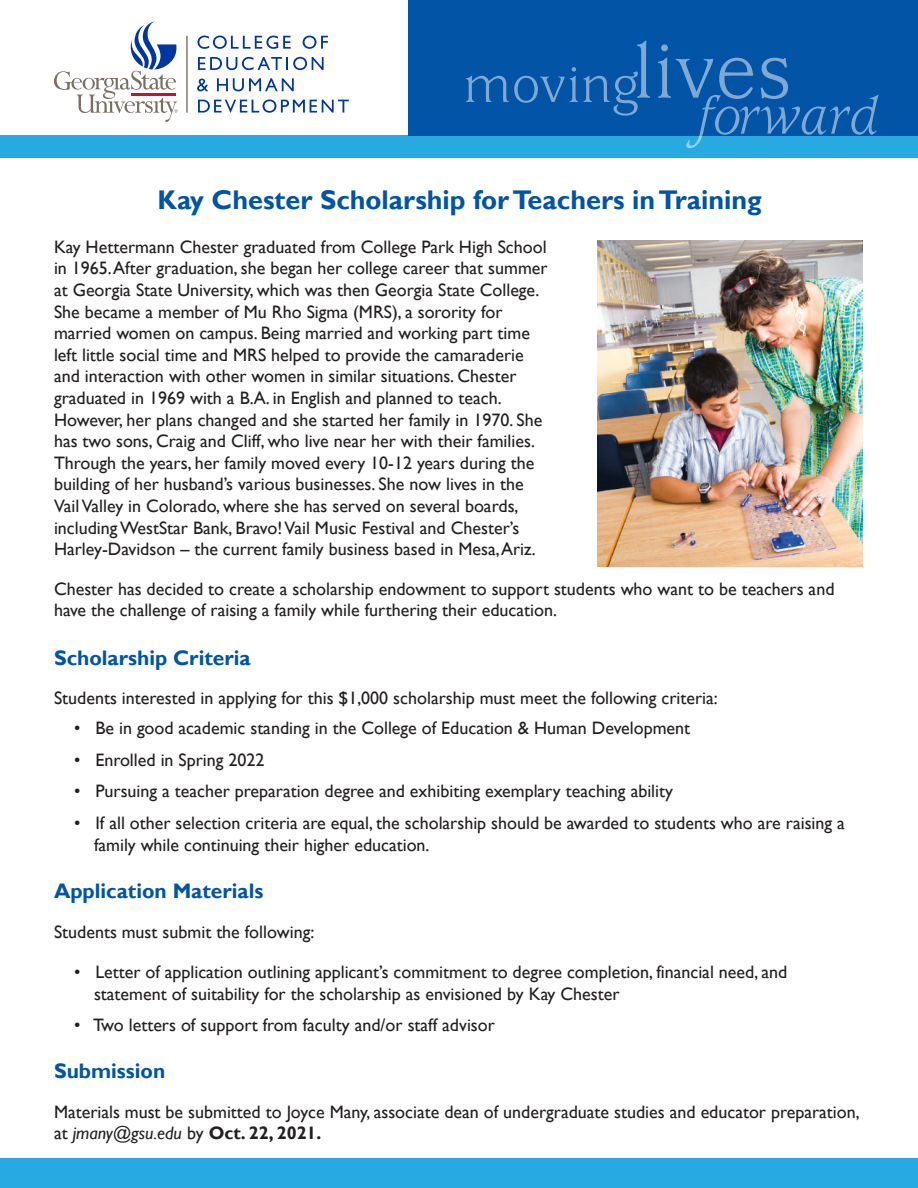
<style>
.page{position:relative;width:918px;height:1188px;background:#fff}
.page>*{position:absolute;margin:0;border:0;box-sizing:border-box;transform-origin:0 0}
.t1{font:700 27px "Gill Sans";color:#0154a6}
.t2{font:700 21px "Gill Sans";color:#0154a6}
.t3{font:18px/21.6px "Gill Sans";color:#231f20}
.s1{font-style:italic}
.s2{font-weight:700}
</style>
<div class="page">
<div style="left:0;top:1158px;width:918px;height:30px;background:#26aae1"></div>
<div style="left:0;top:135px;width:918px;height:23px;background:#26aae1"></div>
<div style="left:408px;top:61px;width:510px;height:74px;background:#0154a6"></div>
<div style="left:408px;top:0;width:510px;height:88px;background:#0154a6"></div>
<svg style="left:197px;top:36px;width:94px;height:13px"></svg>
<svg style="left:303px;top:36px;width:25px;height:13px"></svg>
<svg style="left:198px;top:57px;width:126px;height:13px"></svg>
<svg style="left:197px;top:79px;width:11px;height:12px"></svg>
<svg style="left:217px;top:78px;width:77px;height:13px"></svg>
<svg style="left:198px;top:99px;width:151px;height:14px"></svg>
<svg style="left:54px;top:21px;width:124px;height:101px"></svg>
<hr style="left:186px;top:36px;width:2px;height:77px;background:#786e64">
<svg style="left:466px;top:41px;width:184px;height:75px"></svg>
<svg style="left:658px;top:44px;width:221px;height:104px"></svg>
<img style="left:597px;top:241px;width:265px;height:326px">
<h1 class="t1" style="left:158px;top:184px;width:606px">Kay Chester Scholarship for Teachers in Training</h1>
<p class="t3" style="left:54px;top:236px;width:495px">Kay Hettermann Chester graduated from College Park High School in 1965.After graduation, she began her college career that summer at Georgia State University, which was then Georgia State College.<br>She became a member of Mu Rho Sigma (MRS), a sorority for married women on campus. Being married and working part time left little social time and MRS helped to provide the camaraderie and interaction with other women in similar situations. Chester graduated in 1969 with a B.A. in English and planned to teach.<br>However, her plans changed and she started her family in 1970. She has two sons, Craig and Cliff, who live near her with their families.<br>Through the years, her family moved every 10-12 years during the building of her husband’s various businesses. She now lives in the Vail Valley in Colorado, where she has served on several boards, including WestStar Bank, Bravo! Vail Music Festival and Chester’s Harley-Davidson – the current family business based in Mesa,Ariz.</p>
<p class="t3" style="left:54px;top:578px;width:782px">Chester has decided to create a scholarship endowment to support students who want to be teachers and have the challenge of raising a family while furthering their education.</p>
<p class="t2" style="left:54px;top:645px;width:198px">Scholarship Criteria</p>
<p class="t3" style="left:54px;top:688px;width:665px">Students interested in applying for this $1,000 scholarship must meet the following criteria:</p>
<p class="t3" style="left:74px;top:718px;width:618px">• Be in good academic standing in the College of Education &amp; Human Development</p>
<p class="t3" style="left:74px;top:749px;width:192px">• Enrolled in Spring 2022</p>
<p class="t3" style="left:74px;top:781px;width:600px">• Pursuing a teacher preparation degree and exhibiting exemplary teaching ability</p>
<p class="t3" style="left:94px;top:812px;width:752px;line-height:22.5px;text-indent:-20px">• If all other selection criteria are equal, the scholarship should be awarded to students who are raising a family while continuing their higher education.</p>
<p class="t2" style="left:54px;top:879px;width:211px">Application Materials</p>
<p class="t3" style="left:54px;top:921px;width:262px">Students must submit the following:</p>
<p class="t3" style="left:94px;top:962px;width:695px;text-indent:-20px">• Letter of application outlining applicant’s commitment to degree completion, financial need, and statement of suitability for the scholarship as envisioned by Kay Chester</p>
<p class="t3" style="left:74px;top:1015px;width:422px">• Two letters of support from faculty and/or staff advisor</p>
<p class="t2" style="left:54px;top:1059px;width:113px">Submission</p>
<p class="t3" style="left:54px;top:1101px;width:807px">Materials must be submitted to Joyce Many, associate dean of undergraduate studies and educator preparation, at <span class="s1">jmany@gsu.edu</span> by <span class="s2">Oct. 22, 2021.</span></p>
</div>
